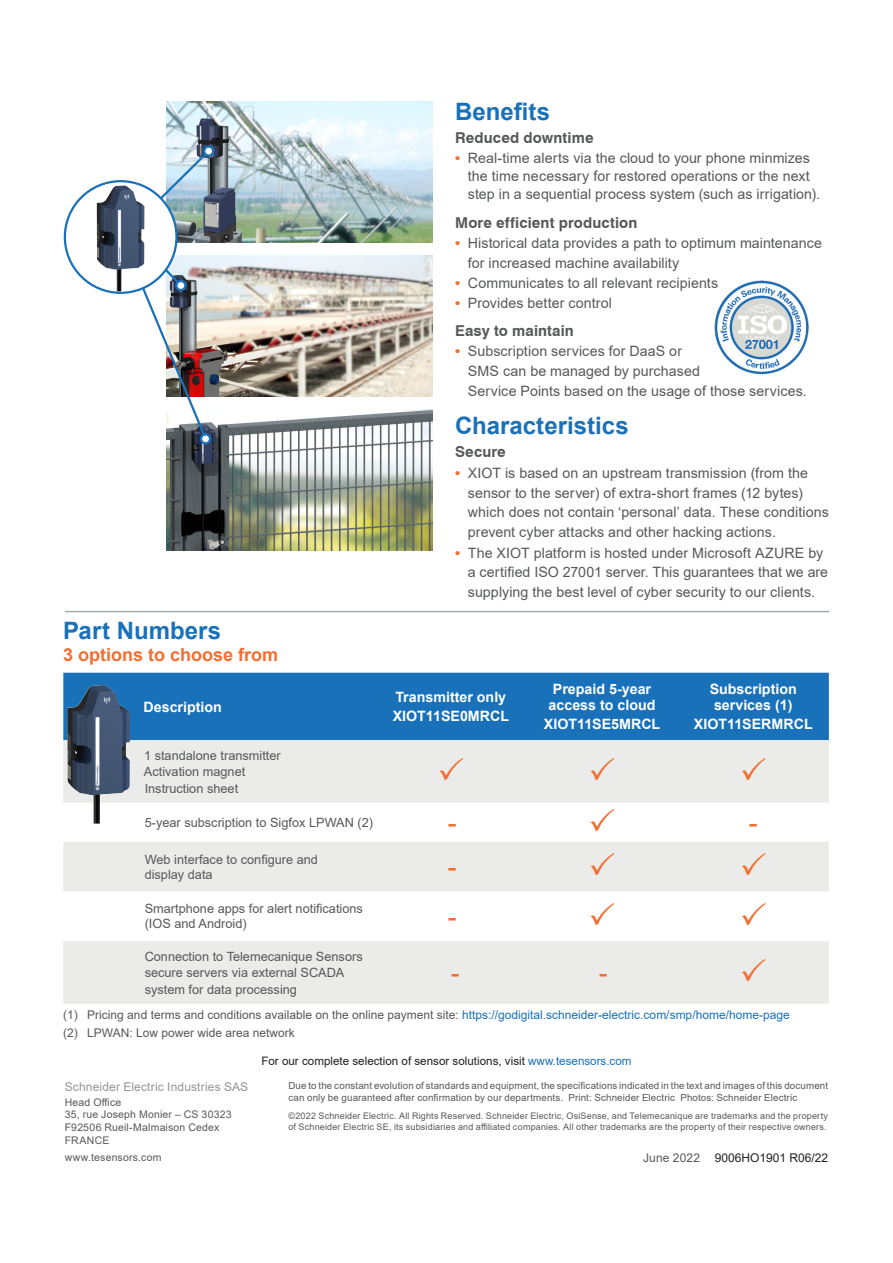
<style>
.page{position:relative;width:893px;height:1263px;background:#fff}
.page>*{position:absolute;margin:0;border:0;box-sizing:border-box;transform-origin:0 0}
.t1{font:27px "Arial";color:#f26e32}
.t2{font:700 24px "Arial";color:#1971ba}
.t3{font:700 18px "Arial";color:#f26e32}
.t4{font:700 15px "Swiss 721 BT";letter-spacing:.01em;color:#57585a}
.t5{font:14.25px/19.5px "Arial";letter-spacing:.005em;color:#57585a}
.t6{font:700 14.25px/15.8px "Arial";color:#fff;text-align:center}
.t7{font:12.75px/16.5px "Arial";color:#57585a}
.t8{font:12px/18px "Arial";color:#57585a}
.t9{font:12px "Arial";letter-spacing:.01em;color:#939598}
.t10{font:12px "Arial";color:#231f20}
.t11{font:11.7px "Arial";color:#231f20}
.t12{font:10.5px/12.6px "Arial";letter-spacing:.02em;color:#57585a}
.t13{font:9.75px/11.7px "Arial";letter-spacing:.015em;color:#57585a}
.t14{font:9px/10.8px "Arial";letter-spacing:.02em;color:#57585a}
.s1{font-weight:700;color:#f26e32}
.s2{color:#1971ba}
.s3{color:#57585a}
</style>
<div class="page">
<img style="left:167px;top:102px;width:266px;height:141px">
<img style="left:209px;top:256px;width:224px;height:141px">
<img style="left:167px;top:409px;width:266px;height:141px">
<hr style="left:65px;top:611px;width:764px;height:1px;background:#a7aaac">
<div style="left:63px;top:673px;width:766px;height:67px;background:#1971ba"></div>
<svg style="left:63px;top:740px;width:766px;height:264px;fill:#ebebea"></svg>
<div style="left:205px;top:146px;width:9px;height:10px;background:#fff;border-radius:50%"></div>
<div style="left:203px;top:145px;width:11px;height:12px;border:2px solid #1971ba;border-radius:50%"></div>
<div style="left:201px;top:434px;width:9px;height:10px;background:#fff;border-radius:50%"></div>
<img style="left:111px;top:151px;width:98px;height:287px">
<div style="left:200px;top:433px;width:11px;height:11px;border:2px solid #1971ba;border-radius:50%"></div>
<div style="left:65px;top:181px;width:111px;height:112px;background:#fff;border-radius:50%"></div>
<div style="left:64px;top:180px;width:114px;height:114px;border:2px solid #1971ba;border-radius:50%"></div>
<img style="left:97px;top:185px;width:48px;height:106px">
<img style="left:714px;top:280px;width:95px;height:95px">
<img style="left:67px;top:685px;width:63px;height:139px">
<svg style="left:440px;top:757px;width:23px;height:24px"></svg>
<svg style="left:591px;top:757px;width:23px;height:24px"></svg>
<svg style="left:742px;top:757px;width:24px;height:24px"></svg>
<svg style="left:591px;top:808px;width:23px;height:23px"></svg>
<svg style="left:591px;top:852px;width:23px;height:24px"></svg>
<svg style="left:742px;top:852px;width:24px;height:24px"></svg>
<svg style="left:591px;top:902px;width:23px;height:23px"></svg>
<svg style="left:742px;top:902px;width:24px;height:23px"></svg>
<svg style="left:742px;top:958px;width:24px;height:23px"></svg>
<h2 class="t2" style="left:63px;top:614px;width:160px">Part Numbers</h2>
<p class="t3" style="left:63px;top:642px;width:217px">3 options to choose from</p>
<h2 class="t2" style="left:455px;top:94px;width:96px">Benefits</h2>
<p class="t4" style="left:455px;top:129px;width:140px">Reduced downtime</p>
<p class="t5" style="left:468px;top:149px;width:354px;line-height:18px;text-indent:-13px"><span class="s1">•</span> Real-time alerts via the cloud to your phone minmizes the time necessary for restored operations or the next step in a sequential process system (such as irrigation).</p>
<p class="t4" style="left:455px;top:213px;width:184px">More efficient production</p>
<p class="t5" style="left:468px;top:233px;width:356px;line-height:20px;text-indent:-13px"><span class="s1">•</span> Historical data provides a path to optimum maintenance for increased machine availability</p>
<p class="t5" style="left:455px;top:273px;width:265px"><span class="s1">•</span> Communicates to all relevant recipients</p>
<p class="t5" style="left:455px;top:293px;width:158px"><span class="s1">•</span> Provides better control</p>
<p class="t4" style="left:455px;top:322px;width:120px">Easy to maintain</p>
<p class="t5" style="left:468px;top:341px;width:340px;line-height:20px;text-indent:-13px"><span class="s1">•</span> Subscription services for DaaS or<br>SMS can be managed by purchased<br>Service Points based on the usage of those services.</p>
<h2 class="t2" style="left:455px;top:409px;width:175px">Characteristics</h2>
<p class="t4" style="left:455px;top:443px;width:52px">Secure</p>
<p class="t5" style="left:468px;top:464px;width:362px;text-indent:-13px"><span class="s1">•</span> XIOT is based on an upstream transmission (from the sensor to the server) of extra-short frames (12 bytes) which does not contain ‘personal’ data. These conditions prevent cyber attacks and other hacking actions.</p>
<p class="t5" style="left:468px;top:543px;width:362px;text-indent:-13px"><span class="s1">•</span> The XIOT platform is hosted under Microsoft AZURE by a certified ISO 27001 server. This guarantees that we are supplying the best level of cyber security to our clients.</p>
<p class="t6" style="left:144px;top:699px;width:80px">Description</p>
<p class="t6" style="left:393px;top:687px;width:118px;line-height:19.5px;text-align:left">Transmitter only<br>XIOT11SE0MRCL</p>
<p class="t6" style="left:549px;top:681px;width:108px">Prepaid 5-year access to cloud</p>
<p class="t6" style="left:544px;top:716px;width:118px">XIOT11SE5MRCL</p>
<p class="t6" style="left:710px;top:681px;width:89px">Subscription services (1)</p>
<p class="t6" style="left:694px;top:716px;width:120px">XIOT11SERMRCL</p>
<p class="t7" style="left:144px;top:747px;width:138px">1 standalone transmitter<br>Activation magnet<br>Instruction sheet</p>
<p class="t7" style="left:145px;top:814px;width:230px">5-year subscription to Sigfox LPWAN (2)</p>
<h1 class="t1" style="left:448px;top:804px;width:10px">-</h1>
<h1 class="t1" style="left:749px;top:804px;width:10px">-</h1>
<p class="t7" style="left:145px;top:852px;width:175px;line-height:15px">Web interface to configure and display data</p>
<h1 class="t1" style="left:448px;top:848px;width:10px">-</h1>
<p class="t7" style="left:145px;top:901px;width:220px;line-height:15px">Smartphone apps for alert notifications (IOS and Android)</p>
<h1 class="t1" style="left:448px;top:898px;width:10px">-</h1>
<p class="t7" style="left:145px;top:948px;width:220px">Connection to Telemecanique Sensors secure servers via external SCADA system for data processing</p>
<h1 class="t1" style="left:451px;top:954px;width:10px">-</h1>
<h1 class="t1" style="left:599px;top:954px;width:10px">-</h1>
<p class="t8" style="left:63px;top:1005px;width:728px">(1) Pricing and terms and conditions available on the online payment site: <span class="s2">https://godigital.schneider-electric.com/smp/home/home-page </span>(2) LPWAN: Low power wide area network</p>
<p class="t9" style="left:65px;top:1079px;width:185px">Schneider Electric Industries SAS</p>
<p class="t12" style="left:65px;top:1096px;width:168px">Head Office<br>35, rue Joseph Monier – CS 30323<br>F92506 Rueil-Malmaison Cedex<br>FRANCE</p>
<p class="t12" style="left:65px;top:1151px;width:98px">www.tesensors.com</p>
<p class="t11" style="left:261px;top:1052px;width:372px">For our complete selection of sensor solutions, visit <span class="s2">www.tesensors.com</span></p>
<p class="t13" style="left:288px;top:1080px;width:541px">Due to the constant evolution of standards and equipment, the specifications indicated in the text and images of this document can only be guaranteed after confirmation by our departments. Print: Schneider Electric Photos: Schneider Electric</p>
<p class="t14" style="left:288px;top:1110px;width:541px">©2022 Schneider Electric. All Rights Reserved. Schneider Electric, OsiSense, and Telemecanique are trademarks and the property of Schneider Electric SE, its subsidiaries and affiliated companies. All other trademarks are the property of their respective owners.</p>
<p class="t10" style="left:643px;top:1150px;width:187px"><span class="s3">June 2022</span> 9006HO1901 R06/22</p>
</div>
